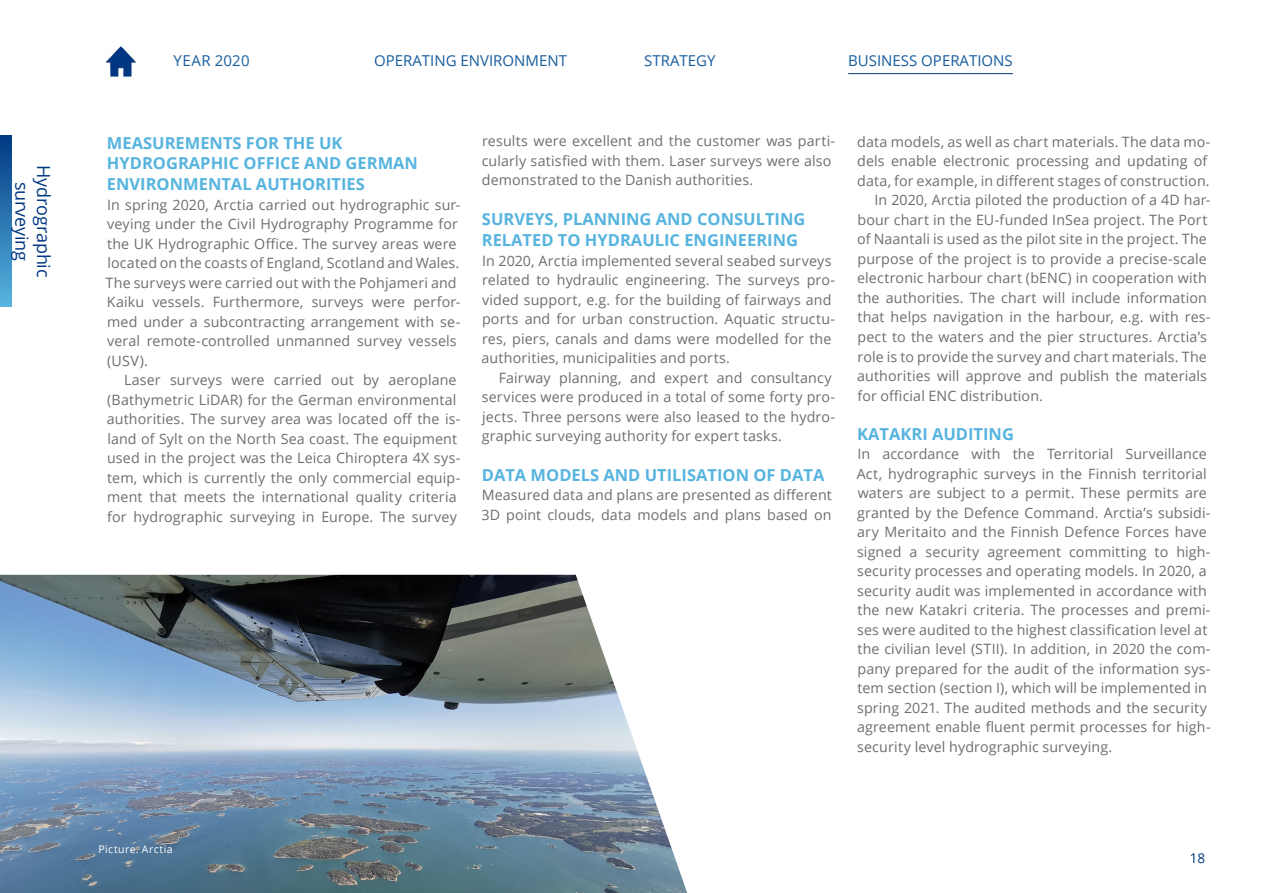
<style>
.page{position:relative;width:1263px;height:893px;background:#fff}
.page>*{position:absolute;margin:0;border:0;box-sizing:border-box;transform-origin:0 0}
.t1{font:18px/21.6px "Open Sans";letter-spacing:-.01em;color:#003882;text-align:center}
.Otsikko_5{font:700 16.5px/21.6px "Open Sans";color:#57b4df}
.Navit{font:15px "Open Sans";color:#175d9e}
.Navit-2{font:15px "Open Sans";letter-spacing:.02em;color:#175d9e}
.Otsikko_5-2{font:14.25px/19.5px "Open Sans";letter-spacing:.01em;color:#6e6e6e}
.t2{font:13.5px "Open Sans";color:#003882}
.base_indent{font:10.5px "Open Sans";letter-spacing:.04em;color:#fff}
</style>
<div class="page">
<svg style="left:0;top:136px;width:12px;height:170px;background:#2b76b1"></svg>
<img style="left:106px;top:46px;width:30px;height:31px">
<img style="left:0;top:575px;width:687px;height:318px">
<hr style="left:848px;top:73px;width:165px;height:1px;background:#003881">
<p class="t1" style="left:55px;top:165px;width:114px;rotate:90deg">Hydrographic surveying</p>
<h3 class="Navit-2" style="left:173px;top:50px;width:78px">YEAR 2020</h3>
<p class="Navit" style="left:374px;top:50px;width:194px">OPERATING ENVIRONMENT</p>
<p class="Navit" style="left:644px;top:50px;width:73px">STRATEGY</p>
<p class="Navit" style="left:848px;top:50px;width:166px">BUSINESS OPERATIONS</p>
<p class="Otsikko_5" style="left:107px;top:132px;width:313px;line-height:19.8px">MEASUREMENTS FOR THE UK<br>HYDROGRAPHIC OFFICE AND GERMAN</p>
<p class="Otsikko_5" style="left:107px;top:173px;width:259px">ENVIRONMENTAL AUTHORITIES</p>
<p class="Otsikko_5-2" style="left:106px;top:194px;width:356px">In spring 2020, Arctia carried out hydrographic sur&shy;veying under the Civil Hydrography Programme for the UK Hydrographic Office. The survey areas were located on the coasts of England, Scotland and Wales.<br>The surveys were carried out with the Pohjameri and Kaiku vessels. Furthermore, surveys were perfor&shy;med under a subcontracting arrangement with se&shy;veral remote-controlled unmanned survey vessels (USV).</p>
<p class="Otsikko_5-2" style="left:107px;top:370px;width:355px;text-indent:17px">Laser surveys were carried out by aeroplane (Bathymetric LiDAR) for the German environmental authorities. The survey area was located off the is&shy;land of Sylt on the North Sea coast. The equipment used in the project was the Leica Chiroptera 4X sys&shy;tem, which is currently the only commercial equip&shy;ment that meets the international quality criteria for hydrographic surveying in Europe. The survey</p>
<p class="Otsikko_5-2" style="left:482px;top:131px;width:355px">results were excellent and the customer was parti&shy;cularly satisfied with them. Laser surveys were also demonstrated to the Danish authorities.</p>
<p class="Otsikko_5" style="left:482px;top:208px;width:325px">SURVEYS, PLANNING AND CONSULTING<br>RELATED TO HYDRAULIC ENGINEERING</p>
<p class="Otsikko_5-2" style="left:482px;top:251px;width:355px">In 2020, Arctia implemented several seabed surveys related to hydraulic engineering. The surveys pro&shy;vided support, e.g. for the building of fairways and ports and for urban construction. Aquatic structu&shy;res, piers, canals and dams were modelled for the authorities, municipalities and ports.</p>
<p class="Otsikko_5-2" style="left:482px;top:368px;width:355px;text-indent:17px">Fairway planning, and expert and consultancy services were produced in a total of some forty pro&shy;jects. Three persons were also leased to the hydro&shy;graphic surveying authority for expert tasks.</p>
<p class="Otsikko_5" style="left:482px;top:463px;width:344px">DATA MODELS AND UTILISATION OF DATA</p>
<p class="Otsikko_5-2" style="left:481px;top:485px;width:352px">Measured data and plans are presented as different<br>3D point clouds, data models and plans based on</p>
<p class="Otsikko_5-2" style="left:857px;top:132px;width:355px">data models, as well as chart materials. The data mo&shy;dels enable electronic processing and updating of data, for example, in different stages of construction.</p>
<p class="Otsikko_5-2" style="left:857px;top:190px;width:355px;text-indent:17px">In 2020, Arctia piloted the production of a 4D har&shy;bour chart in the EU-funded InSea project. The Port of Naantali is used as the pilot site in the project. The purpose of the project is to provide a precise-scale electronic harbour chart (bENC) in cooperation with the authorities. The chart will include information that helps navigation in the harbour, e.g. with res&shy;pect to the waters and the pier structures. Arctia’s role is to provide the survey and chart materials. The authorities will approve and publish the materials for official ENC distribution.</p>
<p class="Otsikko_5" style="left:857px;top:423px;width:158px">KATAKRI AUDITING</p>
<p class="Otsikko_5-2" style="left:857px;top:444px;width:355px">In accordance with the Territorial Surveillance Act, hydrographic surveys in the Finnish territorial waters are subject to a permit. These permits are granted by the Defence Command. Arctia’s subsidi&shy;ary Meritaito and the Finnish Defence Forces have signed a security agreement committing to high&shy;security processes and operating models. In 2020, a security audit was implemented in accordance with the new Katakri criteria. The processes and premi&shy;ses were audited to the highest classification level at the civilian level (STII). In addition, in 2020 the com&shy;pany prepared for the audit of the information sys&shy;tem section (section I), which will be implemented in spring 2021. The audited methods and the security agreement enable fluent permit processes for high&shy;security level hydrographic surveying.</p>
<p class="base_indent" style="left:99px;top:842px;width:76px">Picture: Arctia</p>
<p class="t2" style="left:1190px;top:849px;width:17px">18</p>
</div>
